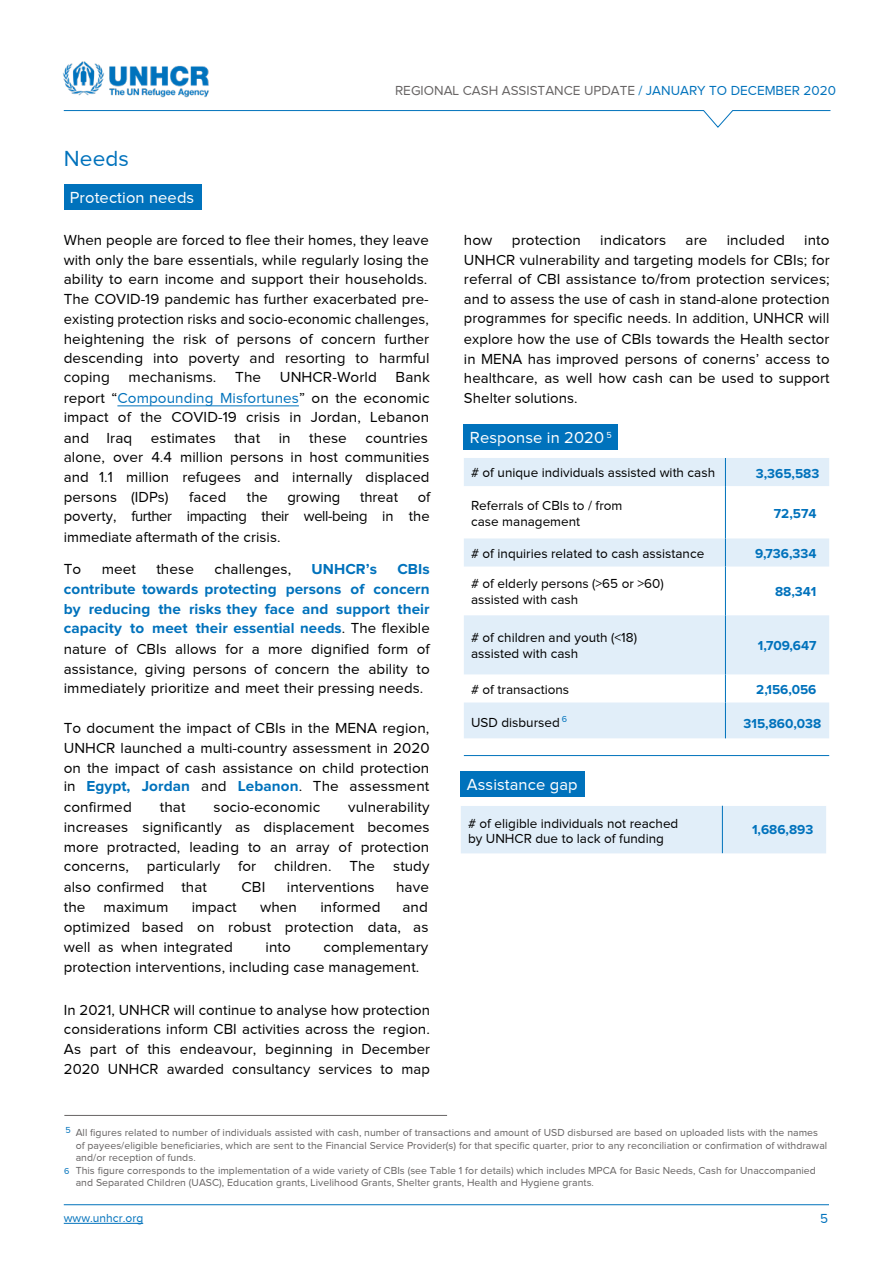
<style>
.page{position:relative;width:893px;height:1263px;background:#fff}
.page>*{position:absolute;margin:0;border:0;box-sizing:border-box;transform-origin:0 0}
.t1{font:22.5px "Proxima Nova";letter-spacing:.005em;color:#0072bc}
.t2{font:16.5px "Proxima Nova";letter-spacing:.005em;color:#fff}
.t3{font:15px/19.8px "Proxima Nova";letter-spacing:.005em;color:#000;text-align:justify}
.t4{font:15px/18.9px "Proxima Nova";letter-spacing:-.025em;color:#000;text-align:right}
.t5{font:700 15px "Proxima Nova";letter-spacing:.005em;color:#0072bc}
.t6{font:13.5px/16.2px "Proxima Nova";color:#000}
.t7{font:700 13.5px "Proxima Nova";color:#0072bc}
.t8{font:13.5px "Proxima Nova";color:#676464}
.t9{font:13.5px "Proxima Nova";color:#0072bc}
.t10{font:12px "Proxima Nova";color:#0072bc}
.t11{font:10.5px/12.6px "Proxima Nova";letter-spacing:.005em;color:#676464}
.t12{font:9px "Proxima Nova";color:#0072bc}
.s1{color:#0072bc}
.s2{font-weight:700;color:#0072bc}
</style>
<div class="page">
<svg style="left:227px;top:110px;width:604px;height:18px"></svg>
<hr style="left:64px;top:1204px;width:765px;height:1px;background:#0072bc">
<hr style="left:64px;top:1223px;width:79px;height:1px;background:#0072bc">
<img style="left:63px;top:61px;width:164px;height:51px">
<hr style="left:64px;top:1115px;width:383px;height:1px;background:#676464">
<div style="left:64px;top:184px;width:138px;height:25px;background:#0072bc"></div>
<hr style="left:117px;top:406px;width:182px;height:1px;background:#0072bc">
<hr style="left:464px;top:755px;width:365px;height:1px;background:#0072bc">
<div style="left:464px;top:424px;width:154px;height:25px;background:#0072bc"></div>
<div style="left:461px;top:771px;width:124px;height:25px;background:#0072bc"></div>
<svg style="left:464px;top:458px;width:365px;height:280px;fill:#e1eef9"></svg>
<svg style="left:725px;top:458px;width:1px;height:28px"></svg>
<hr style="left:725px;top:486px;width:1px;height:52px;background:#0072bc">
<svg style="left:725px;top:538px;width:1px;height:28px"></svg>
<hr style="left:725px;top:566px;width:1px;height:49px;background:#0072bc">
<hr style="left:725px;top:615px;width:1px;height:59px;background:#0072bc">
<svg style="left:725px;top:674px;width:1px;height:28px"></svg>
<hr style="left:725px;top:702px;width:1px;height:36px;background:#0072bc">
<div style="left:461px;top:806px;width:365px;height:47px;background:#e1eef9"></div>
<hr style="left:722px;top:806px;width:1px;height:47px;background:#0072bc">
<h1 class="t1" style="left:64px;top:146px;width:67px">Needs</h1>
<p class="t2" style="left:70px;top:188px;width:126px">Protection needs</p>
<p class="t8" style="left:395px;top:82px;width:442px">REGIONAL CASH ASSISTANCE UPDATE <span class="s1">/ JANUARY TO DECEMBER 2020</span></p>
<p class="t3" style="left:64px;top:230px;width:368px;text-align:left">When people are forced to flee their homes, they leave with only the bare essentials, while regularly losing the ability to earn income and support their households.<br>The COVID-19 pandemic has further exacerbated pre&shy;existing protection risks and socio-economic challenges, heightening the risk of persons of concern further descending into poverty and resorting to harmful coping mechanisms. The UNHCR-World Bank report “<span class="s1">Compounding Misfortunes</span>” on the economic</p>
<p class="t3" style="left:64px;top:407px;width:367px;line-height:20.7px">impact of the COVID-19 crisis in Jordan, Lebanon and Iraq estimates that in these countries</p>
<p class="t3" style="left:64px;top:447px;width:367px;line-height:20.2px">alone, over 4.4 million persons in host communities and 1.1 million refugees and internally displaced persons (IDPs)</p>
<p class="t4" style="left:64px;top:488px;width:368px">of<br>poverty, further impacting their well-being in the</p>
<p class="t3" style="left:64px;top:520px;width:218px;line-height:32.5px">immediate aftermath of the crisis.<br>To</p>
<p class="t3" style="left:189px;top:487px;width:38px">faced</p>
<p class="t3" style="left:247px;top:487px;width:22px">the</p>
<p class="t3" style="left:287px;top:487px;width:55px">growing</p>
<p class="t3" style="left:360px;top:487px;width:40px">threat</p>
<p class="t3" style="left:64px;top:559px;width:368px;text-indent:334px"><span class="s2">CBIs contribute towards protecting persons of concern by reducing the risks they face and support their capacity to meet their essential needs</span>. The flexible nature of CBIs allows for a more dignified form of assistance, giving persons of concern the ability to immediately prioritize and meet their pressing needs.</p>
<p class="t3" style="left:64px;top:718px;width:367px">To document the impact of CBIs in the MENA region, UNHCR launched a multi-country assessment in 2020 on the impact of cash assistance on child protection in <span class="s2">Egypt, Jordan</span> and <span class="s2">Lebanon</span>. The assessment</p>
<p class="t3" style="left:64px;top:797px;width:70px">confirmed</p>
<p class="t3" style="left:160px;top:797px;width:27px">that</p>
<p class="t3" style="left:214px;top:797px;width:108px">socio-economic</p>
<p class="t3" style="left:102px;top:559px;width:36px">meet</p>
<p class="t3" style="left:156px;top:559px;width:39px">these</p>
<p class="t3" style="left:214px;top:559px;width:78px">challenges,</p>
<p class="t5" style="left:312px;top:561px;width:67px">UNHCR’s</p>
<p class="t3" style="left:64px;top:797px;width:367px;text-indent:284px">vulnerability increases significantly as displacement becomes more protracted, leading to an array of protection concerns, particularly for children. The study</p>
<p class="t3" style="left:64px;top:877px;width:145px">also confirmed that</p>
<p class="t3" style="left:242px;top:877px;width:25px">CBI</p>
<p class="t3" style="left:287px;top:877px;width:89px">interventions</p>
<p class="t3" style="left:396px;top:877px;width:34px">have</p>
<p class="t3" style="left:64px;top:897px;width:106px">the maximum</p>
<p class="t3" style="left:192px;top:897px;width:47px">impact</p>
<p class="t3" style="left:260px;top:897px;width:38px">when</p>
<p class="t3" style="left:320px;top:897px;width:62px">informed</p>
<p class="t3" style="left:64px;top:897px;width:366px;text-indent:339px">and optimized based on robust protection data, as well as when integrated</p>
<p class="t3" style="left:64px;top:936px;width:366px;text-indent:260px">complementary protection interventions, including case management.</p>
<p class="t3" style="left:64px;top:1000px;width:368px;line-height:18.9px">In 2021, UNHCR will continue to analyse how protection considerations inform CBI activities across the region.</p>
<p class="t3" style="left:64px;top:1039px;width:368px">As part of this endeavour, beginning in December<br>2020 UNHCR awarded consultancy services to map</p>
<p class="t3" style="left:265px;top:936px;width:27px">into</p>
<p class="t3" style="left:464px;top:230px;width:30px">how</p>
<p class="t3" style="left:512px;top:230px;width:71px">protection</p>
<p class="t3" style="left:600px;top:230px;width:67px">indicators</p>
<p class="t3" style="left:685px;top:230px;width:23px">are</p>
<p class="t3" style="left:727px;top:230px;width:60px">included</p>
<p class="t3" style="left:464px;top:230px;width:367px;text-indent:340px">into UNHCR vulnerability and targeting models for CBIs; for referral of CBI assistance to/from protection services; and to assess the use of cash in stand-alone protection programmes for specific needs. In addition, UNHCR will</p>
<p class="t3" style="left:464px;top:329px;width:367px">explore how the use of CBIs towards the Health sector in MENA has improved persons of conerns’ access to healthcare, as well how cash can be used to support Shelter solutions.</p>
<p class="t2" style="left:470px;top:428px;width:143px">Response in 2020 <sup>5</sup></p>
<p class="t6" style="left:471px;top:465px;width:246px"># of unique individuals assisted with cash</p>
<p class="t7" style="left:756px;top:466px;width:65px">3,365,583</p>
<p class="t6" style="left:471px;top:497px;width:153px">Referrals of CBIs to / from case management</p>
<p class="t7" style="left:774px;top:505px;width:44px">72,574</p>
<p class="t6" style="left:471px;top:545px;width:235px"># of inquiries related to cash assistance</p>
<p class="t7" style="left:755px;top:546px;width:63px">9,736,334</p>
<p class="t6" style="left:471px;top:575px;width:194px"># of elderly persons (&gt;65 or &gt;60) assisted with cash</p>
<p class="t7" style="left:775px;top:584px;width:43px">88,341</p>
<p class="t6" style="left:471px;top:629px;width:167px"># of children and youth (&lt;18) assisted with cash</p>
<p class="t7" style="left:758px;top:638px;width:60px">1,709,647</p>
<p class="t6" style="left:471px;top:681px;width:100px"># of transactions</p>
<p class="t7" style="left:756px;top:681px;width:62px">2,156,056</p>
<p class="t6" style="left:471px;top:714px;width:98px">USD disbursed <sup>6</sup></p>
<p class="t7" style="left:744px;top:716px;width:79px">315,860,038</p>
<p class="t2" style="left:467px;top:775px;width:112px">Assistance gap</p>
<p class="t6" style="left:468px;top:815px;width:212px;line-height:15px"># of eligible individuals not reached by UNHCR due to lack of funding</p>
<p class="t7" style="left:752px;top:822px;width:63px">1,686,893</p>
<p class="t12" style="left:65px;top:1125px;width:7px">5</p>
<p class="t12" style="left:64px;top:1166px;width:7px">6</p>
<p class="t11" style="left:76px;top:1126px;width:753px">All figures related to number of individuals assisted with cash, number of transactions and amount of USD disbursed are based on uploaded lists with the names of payees/eligible beneficiaries, which are sent to the Financial Service Provider(s) for that specific quarter, prior to any reconciliation or confirmation of withdrawal and/or reception of funds.<br>This figure corresponds to the implementation of a wide variety of CBIs (see Table 1 for details) which includes MPCA for Basic Needs, Cash for Unaccompanied and Separated Children (UASC), Education grants, Livelihood Grants, Shelter grants, Health and Hygiene grants.</p>
<p class="t10" style="left:64px;top:1211px;width:81px">www.unhcr.org</p>
<p class="t9" style="left:820px;top:1211px;width:9px">5</p>
</div>
